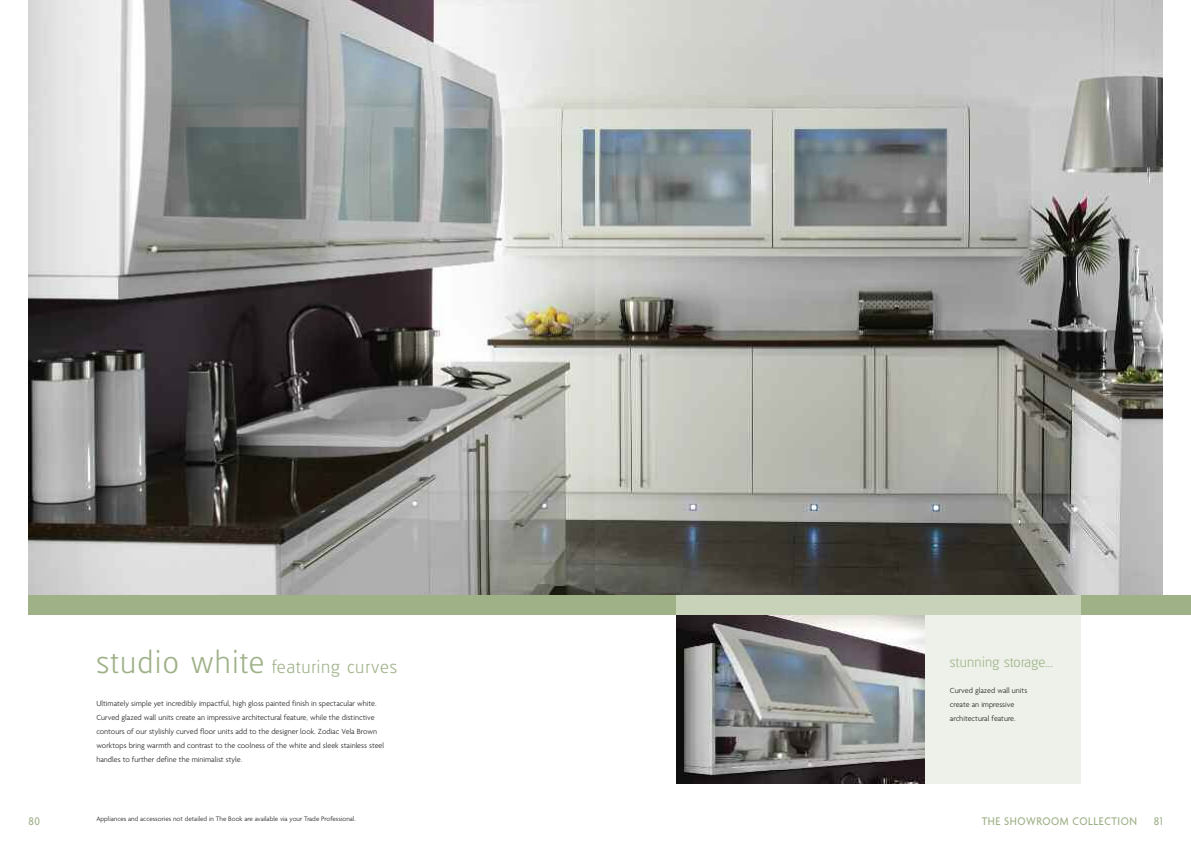
<style>
.page{position:relative;width:1191px;height:842px;background:#fff}
.page>*{position:absolute;margin:0;border:0;box-sizing:border-box;transform-origin:0 0}
.t1{font:300 20px "Glasgow";letter-spacing:.045em;color:#9eb187}
.t2{font:300 16px "Glasgow";letter-spacing:.02em;color:#9eb187}
.t3{font:500 12px "Agenda";letter-spacing:.05em;color:#9eb187;scale:.9 1}
.t4{font:300 8px/14px "Agenda";color:#272627}
.t5{font:300 7px "Agenda";color:#272627}
.s1{font-size:35px}
</style>
<div class="page">
<img style="left:28px;top:0;width:567px;height:595px">
<svg style="left:595px;top:0;width:567px;height:595px;background:#9e9f9a"></svg>
<div style="left:28px;top:595px;width:1163px;height:20px;background:#9eb187"></div>
<div style="left:676px;top:615px;width:404px;height:169px;background:#edf1e9"></div>
<div style="left:676px;top:595px;width:404px;height:20px;background:#c7d2b9"></div>
<img style="left:676px;top:615px;width:248px;height:169px">
<h3 class="t3" style="left:28px;top:814px;width:14px">80</h3>
<h1 class="t1" style="left:96px;top:655px;width:302px"><span class="s1">studio white</span> featuring curves</h1>
<p class="t4" style="left:96px;top:696px;width:289px">Ultimately simple yet incredibly impactful, high gloss painted finish in spectacular white.<br>Curved glazed wall units create an impressive architectural feature, while the distinctive contours of our stylishly curved floor units add to the designer look. Zodiac Vela Brown worktops bring warmth and contrast to the coolness of the white and sleek stainless steel handles to further define the minimalist style.</p>
<p class="t5" style="left:96px;top:815px;width:261px">Appliances and accessories not detailed in The Book are available via your Trade Professional.</p>
<h2 class="t2" style="left:950px;top:653px;width:105px">stunning storage...</h2>
<p class="t4" style="left:950px;top:683px;width:79px">Curved glazed wall units create an impressive architectural feature.</p>
<h3 class="t3" style="left:981px;top:814px;width:174px">THE SHOWROOM COLLECTION</h3>
<h3 class="t3" style="left:1153px;top:814px;width:11px">81</h3>
</div>
